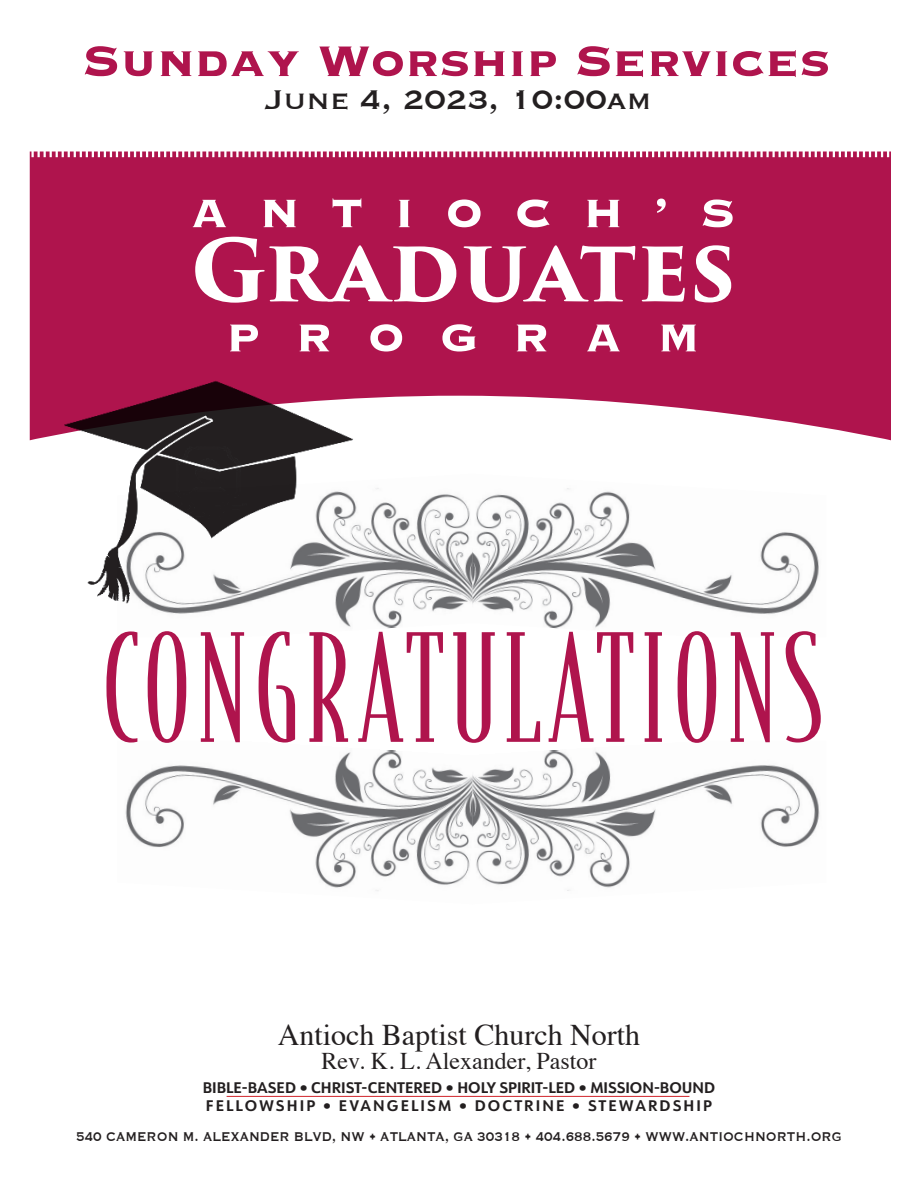
<style>
.page{position:relative;width:918px;height:1188px;background:#fff}
.page>*{position:absolute;margin:0;border:0;box-sizing:border-box;transform-origin:0 0}
.t1{font:300 142.05px "Bodega Serif";letter-spacing:.05em;color:#af144d}
.t2{font:700 84.15px "Trajan Pro 3";color:#fff}
.t3{font:700 56.1px "Copperplate";color:#af144d}
.t4{font:700 52.05px "Copperplate";letter-spacing:.6em;color:#fff}
.t5{font:700 50.85px "Copperplate";letter-spacing:.7em;color:#fff}
.t6{font:35.1px "Copperplate";color:#231f20}
.t7{font:30px "Times";color:#231f20}
.t8{font:24px "Times";color:#231f20}
.t9{font:16.5px "Copperplate";color:#231f20;scale:.85 1}
.t10{font:700 15px "URW Form";letter-spacing:.01em;color:#231f20}
.t11{font:700 15px "URW Form";letter-spacing:.14em;color:#231f20}
</style>
<div class="page">
<hr style="left:227px;top:1096px;width:462px;height:1px;background:#d1232a">
<svg style="left:30px;top:152px;width:861px;height:288px;background:#b5255a"></svg>
<img style="left:158px;top:488px;width:661px;height:141px">
<img style="left:125px;top:750px;width:695px;height:141px">
<img style="left:44px;top:357px;width:330px;height:253px">
<svg style="left:31px;top:151px;width:858px;height:6px"></svg>
<h3 class="t3" style="left:82px;top:24px;width:750px">Sunday Worship Services</h3>
<p class="t6" style="left:266px;top:77px;width:388px">June 4, 2023, 10:00am</p>
<p class="t4" style="left:191px;top:179px;width:546px">ANTIOCH’S</p>
<p class="t2" style="left:191px;top:208px;width:546px">GRADUATES</p>
<p class="t5" style="left:226px;top:304px;width:475px">PROGRAM</p>
<p class="t1" style="left:102px;top:604px;width:723px">CONGRATULATIONS</p>
<p class="t7" style="left:278px;top:1007px;width:364px">Antioch Baptist Church North</p>
<p class="t8" style="left:322px;top:1039px;width:276px">Rev. K. L. Alexander, Pastor</p>
<p class="t10" style="left:203px;top:1077px;width:514px">BIBLE-BASED • CHRIST-CENTERED • HOLY SPIRIT-LED • MISSION-BOUND</p>
<p class="t11" style="left:206px;top:1095px;width:508px">FELLOWSHIP • EVANGELISM • DOCTRINE • STEWARDSHIP</p>
<p class="t9" style="left:76px;top:1125px;width:902px">540 CAMERON M. ALEXANDER BLVD, NW • ATLANTA, GA 30318 • 404.688.5679 • WWW.ANTIOCHNORTH.ORG</p>
</div>
